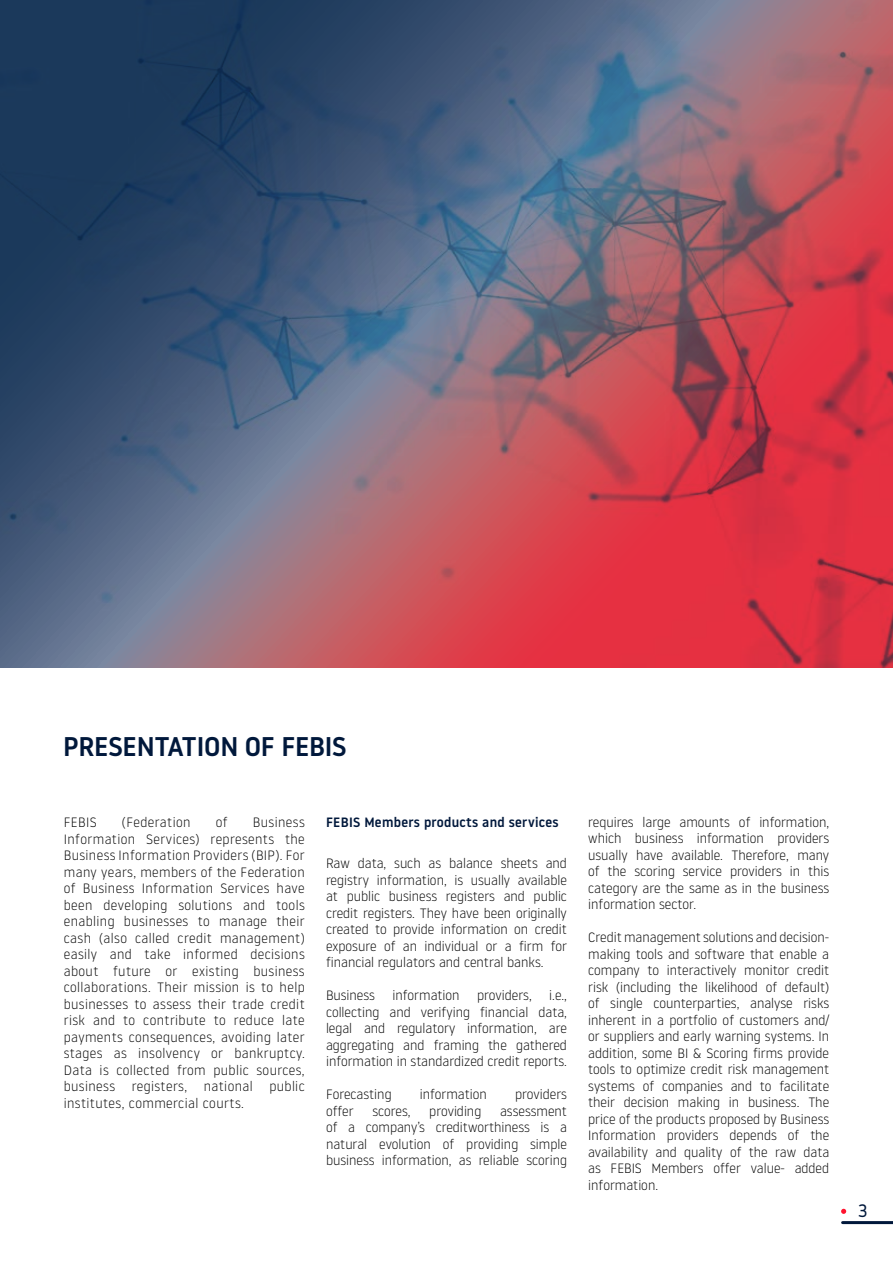
<style>
.page{position:relative;width:893px;height:1263px;background:#fff}
.page>*{position:absolute;margin:0;border:0;box-sizing:border-box;transform-origin:0 0}
.t1{font:500 27px "Noway";letter-spacing:-.01em;color:#00183b}
.t2{font:18px "Noway";color:#00183b}
.t3{font:300 13.5px/16.5px "Noway";color:#000;text-align:justify}
.t4{font:500 13.5px "Noway";letter-spacing:.02em;color:#00183b}
.t5{font:300 13.5px "Noway";letter-spacing:.03em;color:#000}
</style>
<div class="page">
<hr style="left:843px;top:1221px;width:50px;height:3px;background:#00183b">
<svg style="left:841px;top:1209px;width:5px;height:5px"></svg>
<img style="left:0;top:0;width:893px;height:668px">
<h1 class="t1" style="left:63px;top:728px;width:285px">PRESENTATION OF FEBIS</h1>
<p class="t3" style="left:64px;top:813px;width:242px;text-indent:189px">Business Information Services) represents the Business Information Providers (BIP). For many years, members of the Federation of Business Information Services have been developing solutions and tools enabling businesses to manage their cash (also called credit management) easily and take informed decisions about future or existing business collaborations. Their mission is to help businesses to assess their trade credit risk and to contribute to reduce late payments consequences, avoiding later stages as insolvency or bankruptcy.<br>Data is collected from public sources, business registers, national public institutes, commercial courts.</p>
<p class="t4" style="left:326px;top:813px;width:234px">FEBIS Members products and services</p>
<p class="t3" style="left:64px;top:813px;width:34px">FEBIS</p>
<p class="t5" style="left:122px;top:813px;width:70px">(Federation</p>
<p class="t3" style="left:216px;top:813px;width:13px">of</p>
<p class="t3" style="left:326px;top:855px;width:242px">Raw data, such as balance sheets and registry information, is usually available at public business registers and public credit registers. They have been originally created to provide information on credit exposure of an individual or a firm for financial regulators and central banks.</p>
<p class="t3" style="left:326px;top:987px;width:50px">Business</p>
<p class="t3" style="left:393px;top:987px;width:69px">information</p>
<p class="t3" style="left:477px;top:987px;width:56px">providers,</p>
<p class="t3" style="left:326px;top:987px;width:242px;text-indent:223px">i.e., collecting and verifying financial data, legal and regulatory information, are aggregating and framing the gathered information in standardized credit reports.</p>
<p class="t3" style="left:326px;top:1086px;width:67px">Forecasting</p>
<p class="t3" style="left:420px;top:1086px;width:69px">information</p>
<p class="t3" style="left:515px;top:1086px;width:53px">providers</p>
<p class="t3" style="left:326px;top:1102px;width:29px">offer</p>
<p class="t3" style="left:372px;top:1102px;width:40px">scores,</p>
<p class="t3" style="left:429px;top:1102px;width:53px">providing</p>
<p class="t3" style="left:326px;top:1102px;width:242px;text-indent:174px">assessment of a company’s creditworthiness is a natural evolution of providing simple business information, as reliable scoring</p>
<p class="t3" style="left:588px;top:813px;width:242px">requires large amounts of information, which business information providers usually have available. Therefore, many of the scoring service providers in this category are the same as in the business information sector.</p>
<p class="t3" style="left:588px;top:929px;width:242px">Credit management solutions and decision&shy;making tools and software that enable a company to interactively monitor credit risk (including the likelihood of default) of single counterparties, analyse risks inherent in a portfolio of customers and/ or suppliers and early warning systems. In addition, some BI &amp; Scoring firms provide tools to optimize credit risk management systems of companies and to facilitate their decision making in business. The price of the products proposed by Business Information providers depends of the availability and quality of the raw data as FEBIS Members offer value- added information.</p>
<h2 class="t2" style="left:858px;top:1199px;width:11px">3</h2>
</div>
